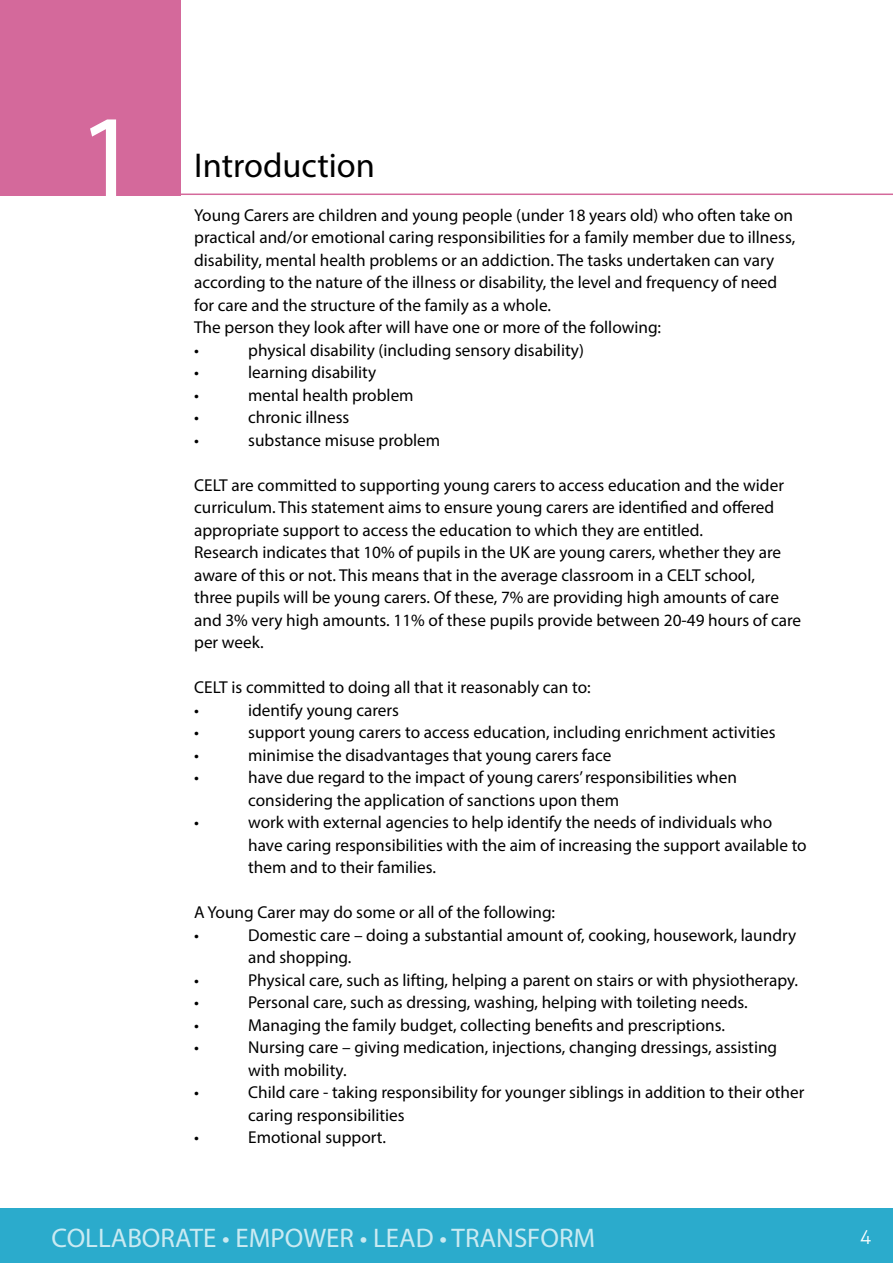
<style>
.page{position:relative;width:893px;height:1263px;background:#fff}
.page>*{position:absolute;margin:0;border:0;box-sizing:border-box;transform-origin:0 0}
.t1{font:119.85px "Myriad Pro";color:#fff}
.t2{font:34.5px "Myriad Pro";color:#000}
.t3{font:27px "Myriad Pro";color:#caeaf2}
.t4{font:300 19.5px "Aller";color:#fff}
.t5{font:17.25px/22.5px "Myriad Pro";color:#000}
</style>
<div class="page">
<div style="left:0;top:1209px;width:893px;height:54px;background:#2babcc"></div>
<hr style="left:181px;top:194px;width:712px;height:1px;background:#d4699b">
<div style="left:0;top:0;width:180px;height:196px;background:#d4699b"></div>
<h1 class="t1" style="left:78px;top:83px;width:63px">1</h1>
<h2 class="t2" style="left:194px;top:144px;width:182px">Introduction</h2>
<p class="t5" style="left:194px;top:204px;width:603px">Young Carers are children and young people (under 18 years old) who often take on practical and/or emotional caring responsibilities for a family member due to illness, disability, mental health problems or an addiction. The tasks undertaken can vary according to the nature of the illness or disability, the level and frequency of need for care and the structure of the family as a whole.<br>The person they look after will have one or more of the following:<br>•</p>
<p class="t5" style="left:248px;top:338px;width:337px">physical disability (including sensory disability)</p>
<p class="t5" style="left:194px;top:361px;width:6px">•</p>
<p class="t5" style="left:248px;top:361px;width:130px">learning disability</p>
<p class="t5" style="left:194px;top:383px;width:6px">•</p>
<p class="t5" style="left:248px;top:383px;width:167px">mental health problem</p>
<p class="t5" style="left:194px;top:406px;width:6px">•</p>
<p class="t5" style="left:248px;top:406px;width:103px">chronic illness</p>
<p class="t5" style="left:194px;top:428px;width:6px">•</p>
<p class="t5" style="left:248px;top:428px;width:194px">substance misuse problem</p>
<p class="t5" style="left:194px;top:473px;width:608px">CELT are committed to supporting young carers to access education and the wider curriculum. This statement aims to ensure young carers are identified and offered appropriate support to access the education to which they are entitled.<br>Research indicates that 10% of pupils in the UK are young carers, whether they are aware of this or not. This means that in the average classroom in a CELT school,<br>three pupils will be young carers. Of these, 7% are providing high amounts of care and 3% very high amounts. 11% of these pupils provide between 20-49 hours of care per week.</p>
<p class="t5" style="left:194px;top:676px;width:398px">CELT is committed to doing all that it reasonably can to: •</p>
<p class="t5" style="left:248px;top:698px;width:152px">identify young carers</p>
<p class="t5" style="left:194px;top:721px;width:6px">•</p>
<p class="t5" style="left:248px;top:721px;width:529px">support young carers to access education, including enrichment activities</p>
<p class="t5" style="left:194px;top:743px;width:6px">•</p>
<p class="t5" style="left:248px;top:743px;width:365px">minimise the disadvantages that young carers face</p>
<p class="t5" style="left:194px;top:766px;width:6px">•</p>
<p class="t5" style="left:248px;top:766px;width:490px">have due regard to the impact of young carers’ responsibilities when considering the application of sanctions upon them</p>
<p class="t5" style="left:194px;top:811px;width:6px">•</p>
<p class="t5" style="left:248px;top:811px;width:560px">work with external agencies to help identify the needs of individuals who have caring responsibilities with the aim of increasing the support available to them and to their families.</p>
<p class="t5" style="left:194px;top:901px;width:363px">A Young Carer may do some or all of the following: •</p>
<p class="t5" style="left:248px;top:923px;width:550px">Domestic care – doing a substantial amount of, cooking, housework, laundry and shopping.</p>
<p class="t5" style="left:194px;top:968px;width:6px">•</p>
<p class="t5" style="left:248px;top:968px;width:551px">Physical care, such as lifting, helping a parent on stairs or with physiotherapy.</p>
<p class="t5" style="left:194px;top:991px;width:6px">•</p>
<p class="t5" style="left:248px;top:991px;width:501px">Personal care, such as dressing, washing, helping with toileting needs.</p>
<p class="t5" style="left:194px;top:1013px;width:6px">•</p>
<p class="t5" style="left:248px;top:1013px;width:478px">Managing the family budget, collecting benefits and prescriptions.</p>
<p class="t5" style="left:194px;top:1036px;width:6px">•</p>
<p class="t5" style="left:248px;top:1036px;width:531px">Nursing care – giving medication, injections, changing dressings, assisting with mobility.</p>
<p class="t5" style="left:194px;top:1081px;width:6px">•</p>
<p class="t5" style="left:248px;top:1081px;width:558px">Child care - taking responsibility for younger siblings in addition to their other caring responsibilities</p>
<p class="t5" style="left:194px;top:1126px;width:6px">•</p>
<p class="t5" style="left:248px;top:1126px;width:139px">Emotional support.</p>
<h3 class="t3" style="left:52px;top:1221px;width:545px">COLLABORATE • EMPOWER • LEAD • TRANSFORM</h3>
<p class="t4" style="left:860px;top:1224px;width:13px">4</p>
</div>
